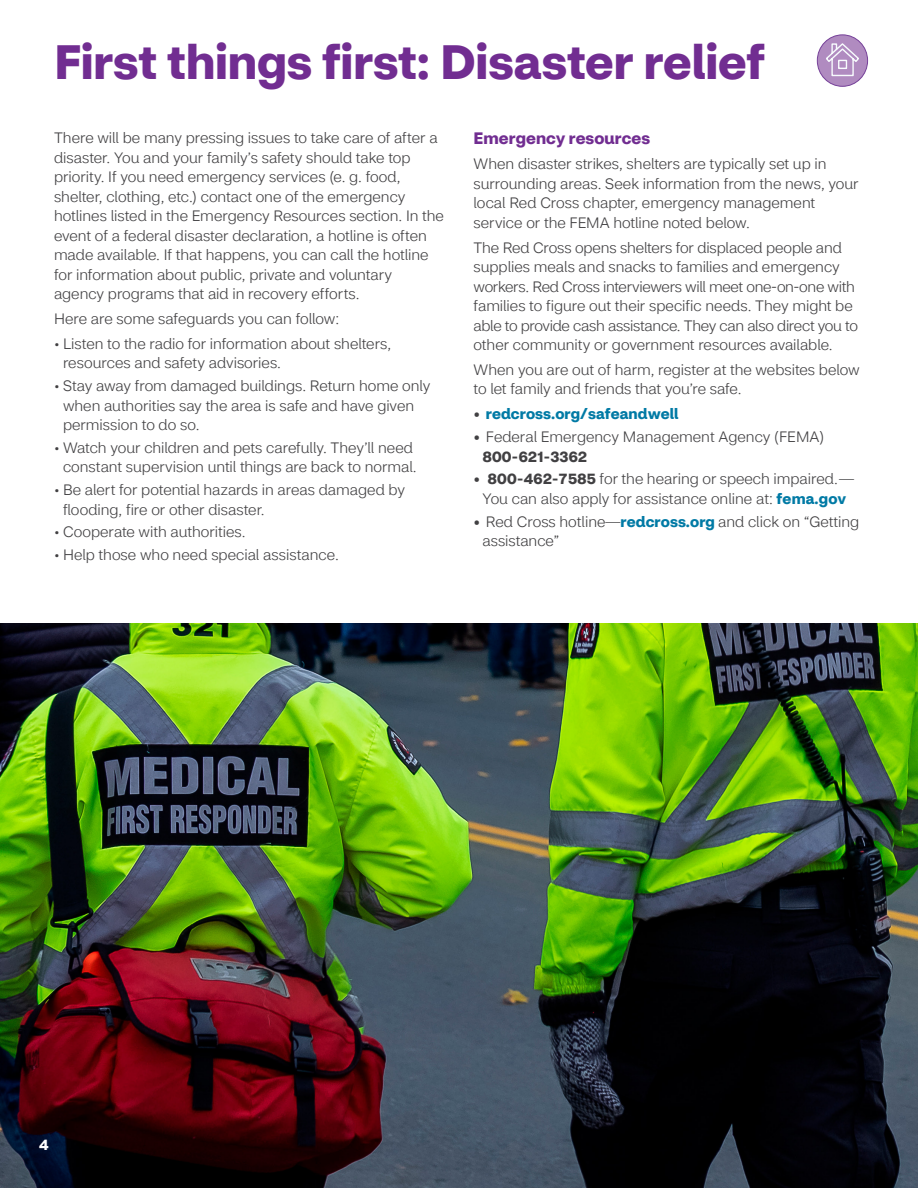
<style>
.page{position:relative;width:918px;height:1188px;background:#fff}
.page>*{position:absolute;margin:0;border:0;box-sizing:border-box;transform-origin:0 0}
.t1{font:700 48px "CVS Health Sans";letter-spacing:-.005em;color:#712d91}
.t2{font:700 16.5px "CVS Health Sans";letter-spacing:.005em;color:#712d91}
.t3{font:300 15px/19.5px "CVS Health Sans";color:#414042}
.t4{font:700 15px "CVS Health Sans";letter-spacing:.005em;color:#007aa5}
.t5{font:700 15px "CVS Health Sans";color:#fff}
.s1{color:#414042}
.s2{font-weight:700}
.s3{font-weight:700;color:#007aa5}
</style>
<div class="page">
<img style="left:0;top:624px;width:918px;height:564px">
<div style="left:817px;top:35px;width:51px;height:51px;background:#b08bc0;border-radius:50%"></div>
<div style="left:817px;top:34px;width:51px;height:53px;border:1px solid #764199;border-radius:50%"></div>
<svg style="left:825px;top:42px;width:35px;height:35px"></svg>
<h1 class="t1" style="left:54px;top:32px;width:713px">First things first: Disaster relief</h1>
<p class="t3" style="left:54px;top:128px;width:392px">There will be many pressing issues to take care of after a disaster. You and your family’s safety should take top priority. If you need emergency services (e. g. food, shelter, clothing, etc.) contact one of the emergency hotlines listed in the Emergency Resources section. In the event of a federal disaster declaration, a hotline is often made available. If that happens, you can call the hotline for information about public, private and voluntary agency programs that aid in recovery efforts.</p>
<p class="t3" style="left:54px;top:309px;width:287px">Here are some safeguards you can follow:</p>
<p class="t3" style="left:63px;top:334px;width:330px;text-indent:-9px">• Listen to the radio for information about shelters, resources and safety advisories.</p>
<p class="t3" style="left:63px;top:376px;width:369px;text-indent:-9px">• Stay away from damaged buildings. Return home only when authorities say the area is safe and have given permission to do so.</p>
<p class="t3" style="left:54px;top:438px;width:364px;text-align:right">• Watch your children and pets carefully. They’ll need constant supervision until things are back to normal.</p>
<p class="t3" style="left:63px;top:480px;width:344px;text-indent:-9px">• Be alert for potential hazards in areas damaged by flooding, fire or other disaster.</p>
<p class="t3" style="left:54px;top:522px;width:193px">• Cooperate with authorities.</p>
<p class="t3" style="left:54px;top:545px;width:286px">• Help those who need special assistance.</p>
<h4 class="t2" style="left:474px;top:128px;width:178px">Emergency resources</h4>
<p class="t3" style="left:474px;top:154px;width:387px">When disaster strikes, shelters are typically set up in surrounding areas. Seek information from the news, your local Red Cross chapter, emergency management service or the FEMA hotline noted below.</p>
<p class="t3" style="left:474px;top:238px;width:386px">The Red Cross opens shelters for displaced people and supplies meals and snacks to families and emergency workers. Red Cross interviewers will meet one-on-one with families to figure out their specific needs. They might be able to provide cash assistance. They can also direct you to other community or government resources available.</p>
<p class="t3" style="left:474px;top:360px;width:388px">When you are out of harm, register at the websites below to let family and friends that you’re safe.</p>
<p class="t4" style="left:474px;top:405px;width:207px"><span class="s1">•</span> redcross.org/safeandwell</p>
<p class="t3" style="left:483px;top:427px;width:343px;text-indent:-9px"><span class="s2">•</span> Federal Emergency Management Agency (FEMA)<br><span class="s2">800-</span><span class="s2">621-3362</span></p>
<p class="t3" style="left:474px;top:469px;width:382px;text-align:center"><span class="s2">• 800-462-7585</span> for the hearing or speech impaired.—<br>You can also apply for assistance online at: <span class="s3">fema.gov</span></p>
<p class="t3" style="left:483px;top:512px;width:378px;text-indent:-9px"><span class="s2">•</span> Red Cross hotline—<span class="s3">redcross.org</span> and click on “Getting assistance”</p>
<p class="t5" style="left:39px;top:1136px;width:11px">4</p>
</div>
